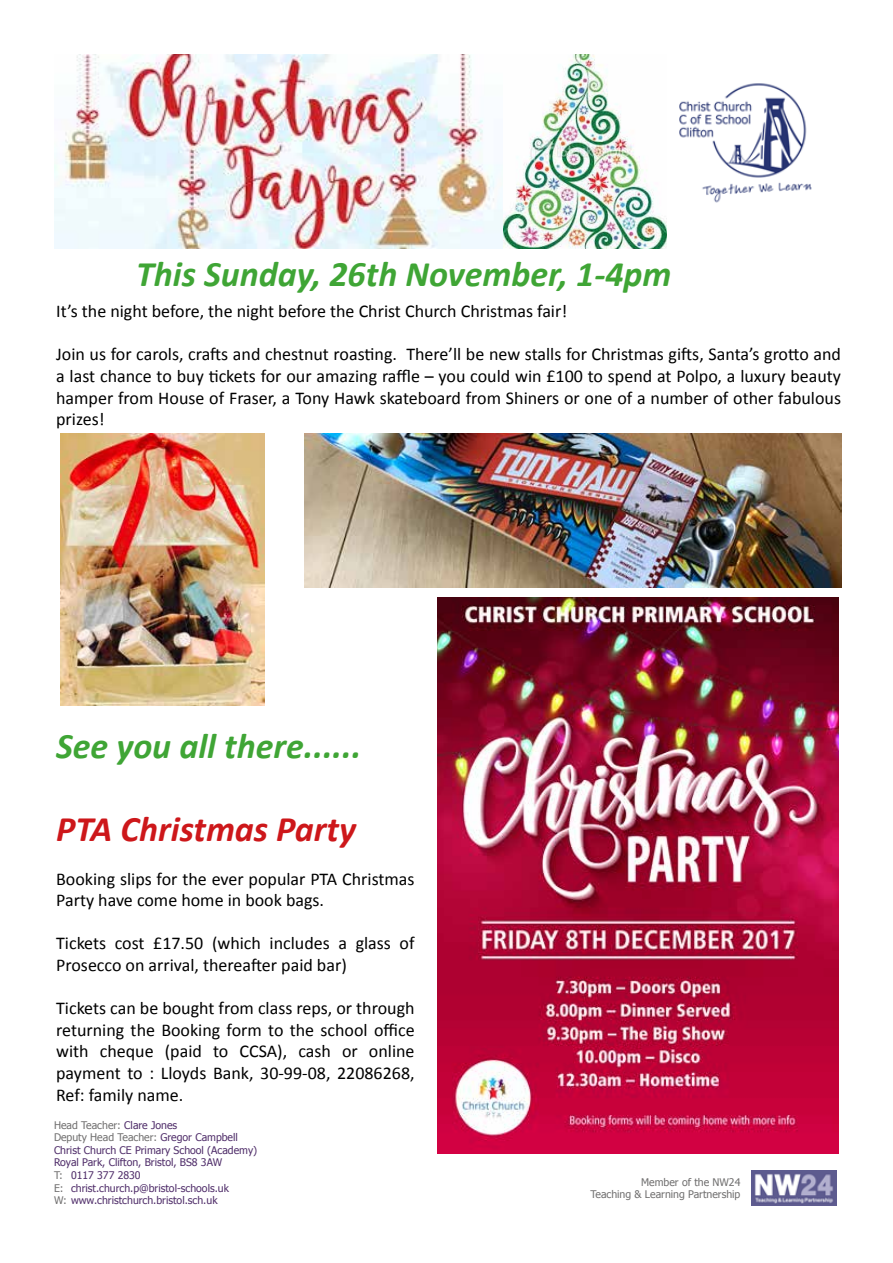
<style>
.page{position:relative;width:893px;height:1263px;background:#fff}
.page>*{position:absolute;margin:0;border:0;box-sizing:border-box;transform-origin:0 0}
.t1{font:italic 700 36px "Calibri";color:#3fa535}
.t2{font:italic 700 36px "Calibri";color:#cd171a}
.t3{font:18px/21.6px "Calibri";color:#000}
.t4{font:10.5px/12.6px "Tahoma";color:#502e6a}
.t5{font:10.5px/12.6px "Tahoma";color:#706f6f;text-align:right}
.s1{color:#706f6f}
</style>
<div class="page">
<img style="left:438px;top:597px;width:401px;height:557px">
<img style="left:752px;top:1171px;width:85px;height:35px">
<img style="left:679px;top:83px;width:133px;height:120px">
<img style="left:54px;top:54px;width:613px;height:195px">
<img style="left:60px;top:434px;width:204px;height:272px">
<img style="left:304px;top:434px;width:537px;height:153px">
<h1 class="t1" style="left:136px;top:252px;width:537px">This Sunday, 26th November, 1-4pm</h1>
<p class="t3" style="left:56px;top:300px;width:513px">It’s the night before, the night before the Christ Church Christmas fair!</p>
<p class="t3" style="left:56px;top:344px;width:786px;text-align:justify">Join us for carols, crafts and chestnut roasting. There’ll be new stalls for Christmas gifts, Santa’s grotto and a last chance to buy tickets for our amazing raffle – you could win £100 to spend at Polpo, a luxury beauty hamper from House of Fraser, a Tony Hawk skateboard from Shiners or one of a number of other fabulous prizes!</p>
<h1 class="t1" style="left:56px;top:724px;width:307px">See you all there......</h1>
<h1 class="t2" style="left:56px;top:806px;width:301px">PTA Christmas Party</h1>
<p class="t3" style="left:56px;top:868px;width:360px">Booking slips for the ever popular PTA Christmas<br>Party have come home in book bags.</p>
<p class="t3" style="left:56px;top:933px;width:360px">Tickets cost £17.50 (which includes a glass of<br>Prosecco on arrival, thereafter paid bar)</p>
<p class="t3" style="left:56px;top:997px;width:360px;text-align:justify">Tickets can be bought from class reps, or through returning the Booking form to the school office with cheque (paid to CCSA), cash or online payment to : Lloyds Bank, 30-99-08, 22086268, Ref: family name.</p>
<p class="t4" style="left:54px;top:1118px;width:205px"><span class="s1">Head Teacher:</span> Clare Jones<br><span class="s1">Deputy Head Teacher:</span> Gregor Campbell Christ Church CE Primary School (Academy)<br>Royal Park, Clifton, Bristol, BS8 3AW<br><span class="s1">T:</span> 0117 377 2830<br><span class="s1">E:</span> christ.church.p@bristol-schools.uk<br><span class="s1">W:</span> www.christchurch.bristol.sch.uk</p>
<p class="t5" style="left:590px;top:1175px;width:152px">Member of the NW24<br>Teaching &amp; Learning Partnership</p>
</div>
